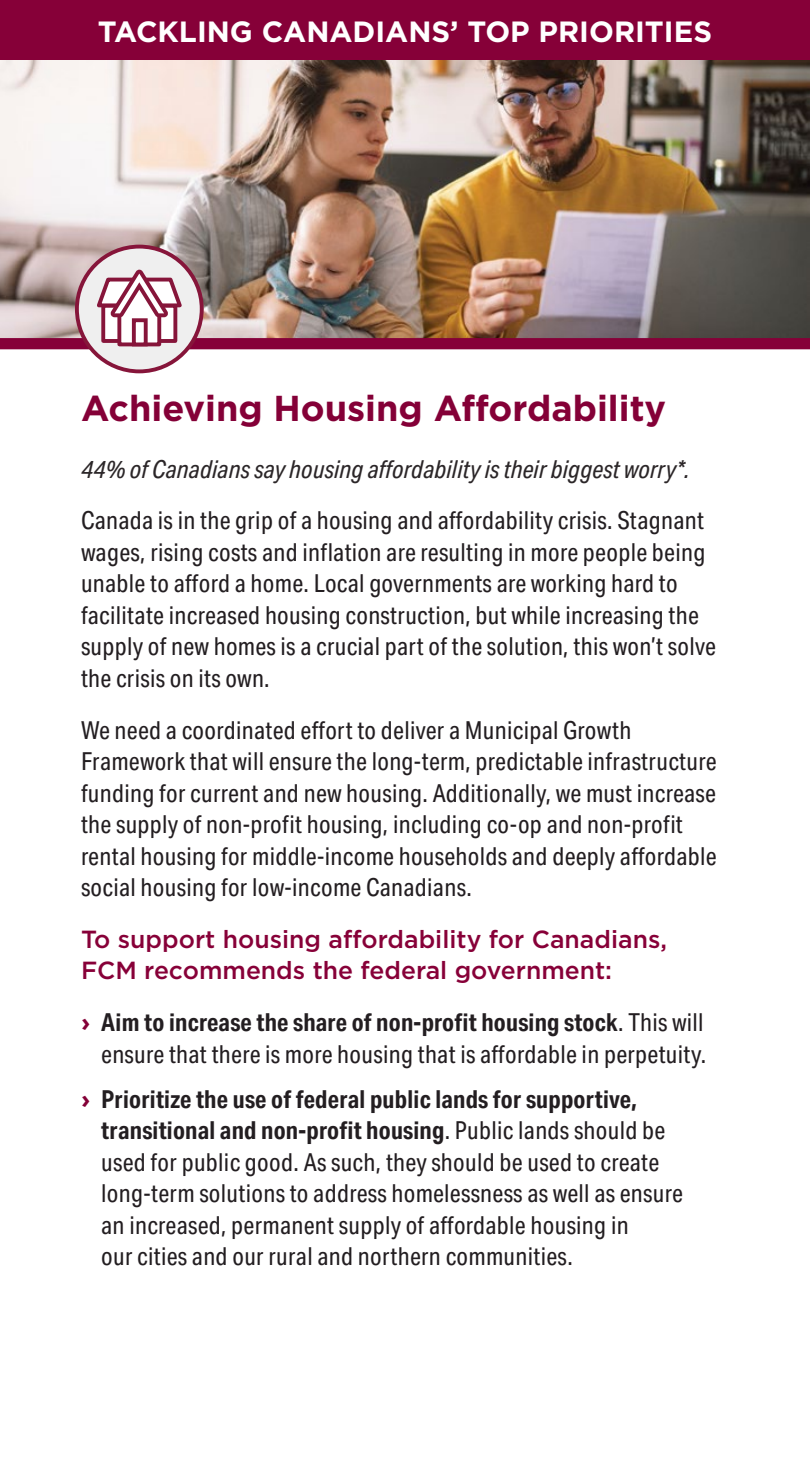
<style>
.page{position:relative;width:810px;height:1458px;background:#fff}
.page>*{position:absolute;margin:0;border:0;box-sizing:border-box;transform-origin:0 0}
.t1{font:700 36px "Gotham";color:#840037}
.t2{font:700 29.25px "Gotham";color:#fff}
.body{font:24.75px/31.5px "Aktiv Grotesk Cd";letter-spacing:.01em;color:#231e21}
.H3_new{font:500 24.75px/31.5px "Gotham HTF";color:#870038}
.Deck{font:italic 24.75px "Aktiv Grotesk Cd";color:#2b2628}
.s1{font-family:"Gotham HTF";font-weight:700;color:#840037}
.s2{font-weight:700}
</style>
<div class="page">
<img style="left:0;top:60px;width:810px;height:278px">
<div style="left:0;top:338px;width:810px;height:11px;background:#860038"></div>
<div style="left:0;top:0;width:810px;height:60px;background:#860038"></div>
<div style="left:77px;top:247px;width:125px;height:124px;background:#efefef;border-radius:50%"></div>
<div style="left:75px;top:245px;width:129px;height:128px;border:4px solid #86153a;border-radius:50%"></div>
<svg style="left:93px;top:266px;width:92px;height:81px"></svg>
<h1 class="t2" style="left:98px;top:12px;width:616px">TACKLING CANADIANS’ TOP PRIORITIES</h1>
<h2 class="t1" style="left:81px;top:385px;width:587px">Achieving Housing Affordability</h2>
<p class="Deck" style="left:81px;top:455px;width:610px">44% of Canadians say housing affordability is their biggest worry*.</p>
<p class="body" style="left:81px;top:505px;width:637px">Canada is in the grip of a housing and affordability crisis. Stagnant wages, rising costs and inflation are resulting in more people being unable to afford a home. Local governments are working hard to facilitate increased housing construction, but while increasing the supply of new homes is a crucial part of the solution, this won’t solve the crisis on its own.</p>
<p class="body" style="left:81px;top:714px;width:637px">We need a coordinated effort to deliver a Municipal Growth Framework that will ensure the long-term, predictable infrastructure funding for current and new housing. Additionally, we must increase the supply of non-profit housing, including co-op and non-profit rental housing for middle-income households and deeply affordable social housing for low-income Canadians.</p>
<p class="H3_new" style="left:81px;top:923px;width:588px">To support housing affordability for Canadians,<br>FCM recommends the federal government:</p>
<p class="body" style="left:81px;top:1007px;width:627px;text-align:right"><span class="s1">›</span> <span class="s2">Aim to increase the share of non-profit housing stock</span>. This will ensure that there is more housing that is affordable in perpetuity.</p>
<p class="body" style="left:101px;top:1083px;width:583px;text-indent:-20px"><span class="s1">›</span> <span class="s2">Prioritize the use of federal public lands for supportive, transitional and non-profit housing</span>. Public lands should be used for public good. As such, they should be used to create long-term solutions to address homelessness as well as ensure an increased, permanent supply of affordable housing in<br>our cities and our rural and northern communities.</p>
</div>
